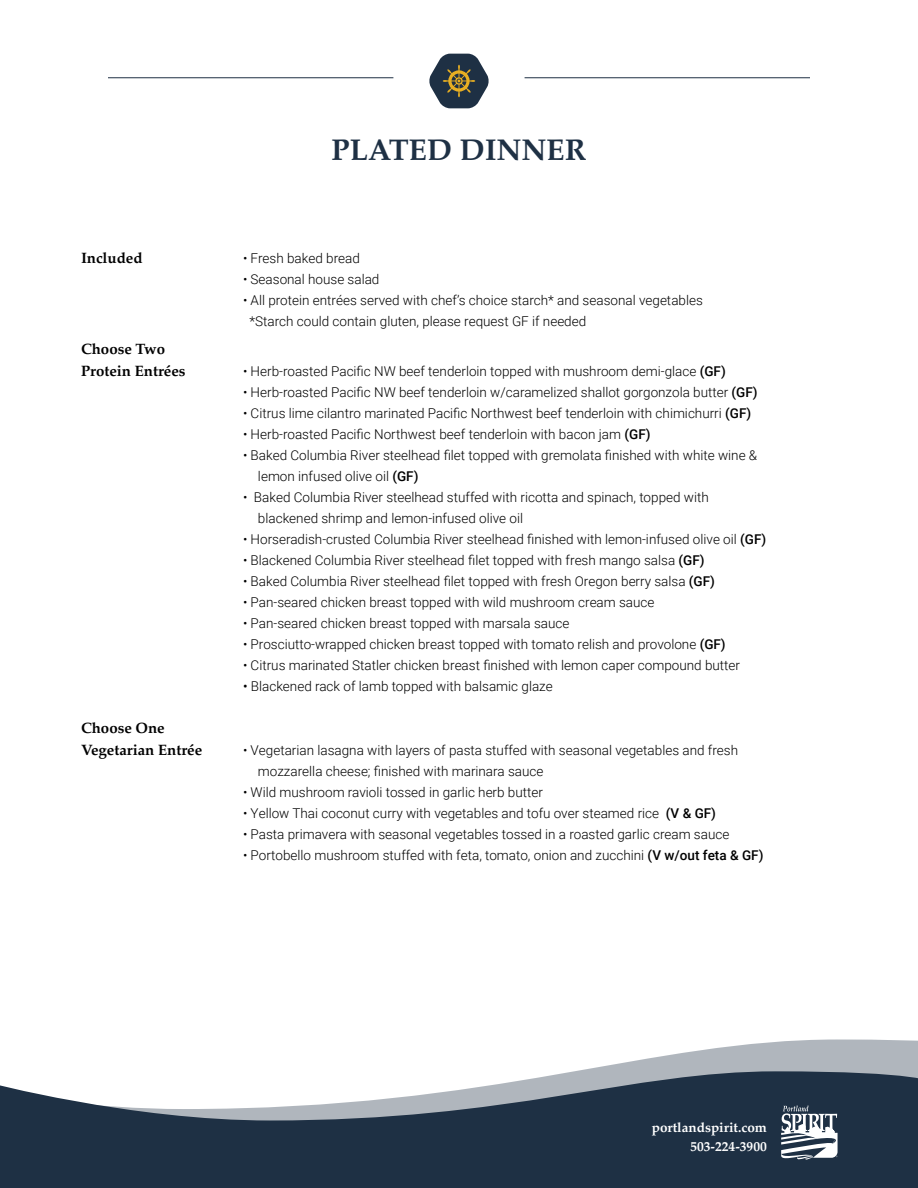
<style>
.page{position:relative;width:918px;height:1188px;background:#fff}
.page>*{position:absolute;margin:0;border:0;box-sizing:border-box;transform-origin:0 0}
.t1{font:700 30px "Palatino";color:#1e3044}
.t2{font:700 15px/21.6px "Palatino";color:#000}
.t3{font:300 13.5px/21px "Roboto";color:#000}
.t4{font:700 13.5px/19.5px "Palatino";color:#fff;text-align:right}
.s1{font-weight:500}
.s2{font-weight:400}
</style>
<div class="page">
<svg style="left:577px;top:1039px;width:341px;height:32px;fill:#b0b6bd"></svg>
<svg style="left:0;top:1071px;width:918px;height:117px;background:#4b5a6a"></svg>
<svg style="left:781px;top:1106px;width:58px;height:55px"></svg>
<hr style="left:525px;top:78px;width:285px;height:1px;background:#1e3044">
<hr style="left:108px;top:78px;width:285px;height:1px;background:#1e3044">
<svg style="left:429px;top:54px;width:60px;height:54px"></svg>
<h1 class="t1" style="left:332px;top:124px;width:256px">PLATED DINNER</h1>
<p class="t2" style="left:81px;top:247px;width:63px">Included</p>
<p class="t3" style="left:243px;top:247px;width:118px">• Fresh baked bread</p>
<p class="t3" style="left:243px;top:268px;width:138px">• Seasonal house salad</p>
<p class="t3" style="left:250px;top:289px;width:455px;text-indent:-7px">• All protein entrées served with chef’s choice starch* and seasonal vegetables *Starch could contain gluten, please request GF if needed</p>
<p class="t2" style="left:81px;top:338px;width:106px">Choose Two<br>Protein Entrées</p>
<p class="t3" style="left:243px;top:360px;width:484px">• Herb-roasted Pacific NW beef tenderloin topped with mushroom demi-glace <span class="s1">(GF)</span></p>
<p class="t3" style="left:243px;top:381px;width:516px">• Herb-roasted Pacific NW beef tenderloin w/caramelized shallot gorgonzola butter <span class="s1">(GF)</span></p>
<p class="t3" style="left:243px;top:402px;width:510px">• Citrus lime cilantro marinated Pacific Northwest beef tenderloin with chimichurri <span class="s1">(GF)</span></p>
<p class="t3" style="left:243px;top:423px;width:409px">• Herb-roasted Pacific Northwest beef tenderloin with bacon jam <span class="s1">(GF)</span></p>
<p class="t3" style="left:258px;top:444px;width:501px;text-indent:-15px">• Baked Columbia River steelhead filet topped with gremolata finished with white wine &amp; lemon infused olive oil <span class="s1">(GF)</span></p>
<p class="t3" style="left:258px;top:486px;width:452px;text-indent:-15px">• Baked Columbia River steelhead stuffed with ricotta and spinach, topped with blackened shrimp and lemon-infused olive oil</p>
<p class="t3" style="left:243px;top:528px;width:525px">• Horseradish-crusted Columbia River steelhead finished with lemon-infused olive oil <span class="s1">(GF)</span></p>
<p class="t3" style="left:243px;top:549px;width:463px">• Blackened Columbia River steelhead filet topped with fresh mango salsa <span class="s1">(GF)</span></p>
<p class="t3" style="left:243px;top:570px;width:473px">• Baked Columbia River steelhead filet topped with fresh Oregon berry salsa <span class="s1">(GF)</span></p>
<p class="t3" style="left:243px;top:591px;width:413px">• Pan-seared chicken breast topped with wild mushroom cream sauce</p>
<p class="t3" style="left:243px;top:612px;width:328px">• Pan-seared chicken breast topped with marsala sauce</p>
<p class="t3" style="left:243px;top:633px;width:484px">• Prosciutto-wrapped chicken breast topped with tomato relish and provolone <span class="s1">(GF)</span></p>
<p class="t3" style="left:243px;top:654px;width:499px">• Citrus marinated Statler chicken breast finished with lemon caper compound butter</p>
<p class="t3" style="left:243px;top:675px;width:311px"><span class="s2">•</span> Blackened rack of lamb topped with balsamic glaze</p>
<p class="t2" style="left:81px;top:717px;width:123px">Choose One<br>Vegetarian Entrée</p>
<p class="t3" style="left:258px;top:739px;width:482px;text-indent:-15px">• Vegetarian lasagna with layers of pasta stuffed with seasonal vegetables and fresh mozzarella cheese; finished with marinara sauce</p>
<p class="t3" style="left:243px;top:781px;width:302px">• Wild mushroom ravioli tossed in garlic herb butter</p>
<p class="t3" style="left:243px;top:802px;width:475px">• Yellow Thai coconut curry with vegetables and tofu over steamed rice <span class="s1">(V &amp; GF)</span></p>
<p class="t3" style="left:243px;top:823px;width:488px">• Pasta primavera with seasonal vegetables tossed in a roasted garlic cream sauce</p>
<p class="t3" style="left:243px;top:844px;width:522px">• Portobello mushroom stuffed with feta, tomato, onion and zucchini <span class="s1">(V w/out feta &amp; GF)</span></p>
<p class="t4" style="left:652px;top:1117px;width:117px">portlandspirit.com<br>503-224-3900</p>
</div>
